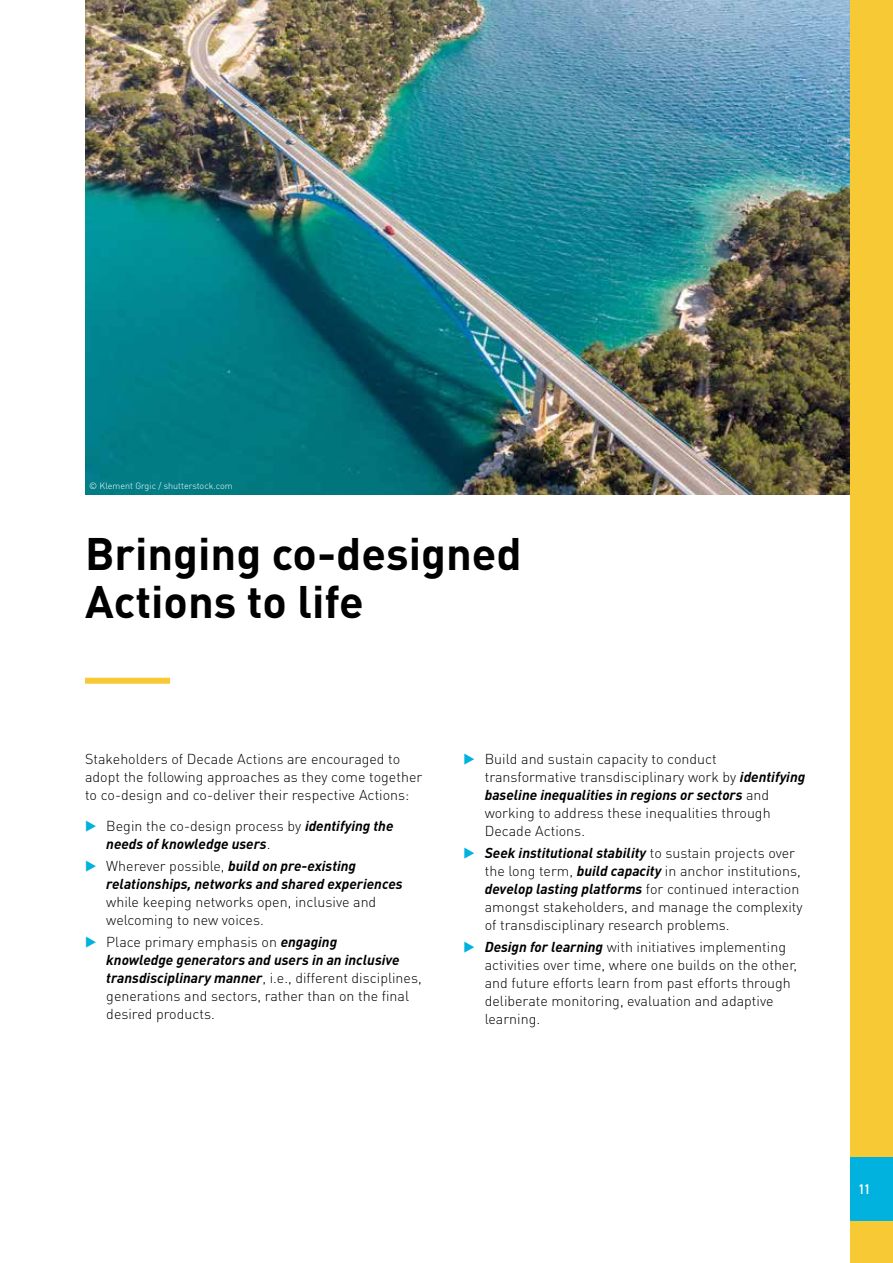
<style>
.page{position:relative;width:893px;height:1263px;background:#fff}
.page>*{position:absolute;margin:0;border:0;box-sizing:border-box;transform-origin:0 0}
.t1{font:700 45px/48px "DINOT";color:#000}
.t2{font:300 14.25px/18px "DINOT";color:#000}
.t3{font:italic 700 14.25px/18px "DINOT";color:#000}
.t4{font:500 condensed 14.25px "DIN Next LT Pro";color:#fff}
.t5{font:300 9px "DINOT";color:#fff}
.s1{color:#00b2dd}
.s2{font-weight:300;font-style:normal}
.s3{font-weight:700;font-style:italic}
</style>
<div class="page">
<img style="left:85px;top:0;width:765px;height:494px">
<div style="left:850px;top:0;width:43px;height:1263px;background:#f7c935"></div>
<div style="left:850px;top:1157px;width:43px;height:63px;background:#00b2dd"></div>
<div style="left:85px;top:678px;width:85px;height:6px;background:#f7c935"></div>
<p class="t5" style="left:89px;top:480px;width:145px">© Klement Grgic / shutterstock.com</p>
<h1 class="t1" style="left:85px;top:528px;width:438px">Bringing co-designed<br>Actions to life</h1>
<p class="t2" style="left:85px;top:749px;width:339px">Stakeholders of Decade Actions are encouraged to adopt the following approaches as they come together to co-design and co-deliver their respective Actions:</p>
<p class="t3" style="left:106px;top:816px;width:289px;text-indent:-21px"><span class="s1">▶</span> <span class="s2">Begin the co-design process by</span> identifying the needs of knowledge users<span class="s2">.</span></p>
<p class="t3" style="left:106px;top:856px;width:298px;text-indent:-21px"><span class="s1">▶</span> <span class="s2">Wherever possible,</span> build on pre-existing relationships, networks and shared experiences</p>
<p class="t2" style="left:106px;top:892px;width:271px">while keeping networks open, inclusive and welcoming to new voices.</p>
<p class="t2" style="left:106px;top:932px;width:317px;text-indent:-21px"><span class="s1">▶</span> Place primary emphasis on <span class="s3">engaging<br>knowledge generators and users in an inclusive transdisciplinary manner</span>, i.e., different disciplines, generations and sectors, rather than on the final desired products.</p>
<p class="t2" style="left:485px;top:749px;width:322px;text-indent:-21px"><span class="s1">▶</span> Build and sustain capacity to conduct transformative transdisciplinary work by <span class="s3">identifying baseline inequalities in regions or sectors</span> and working to address these inequalities through Decade Actions.</p>
<p class="t2" style="left:485px;top:843px;width:319px;text-indent:-21px"><span class="s1">▶</span> <span class="s3">Seek institutional stability</span> to sustain projects over the long term, <span class="s3">build capacity</span> in anchor institutions, <span class="s3">develop lasting platforms</span> for continued interaction amongst stakeholders, and manage the complexity of transdisciplinary research problems.</p>
<p class="t2" style="left:485px;top:937px;width:314px;text-indent:-21px"><span class="s1">▶</span> <span class="s3">Design for learning</span> with initiatives implementing activities over time, where one builds on the other, and future efforts learn from past efforts through deliberate monitoring, evaluation and adaptive learning.</p>
<p class="t4" style="left:859px;top:1181px;width:13px">11</p>
</div>
